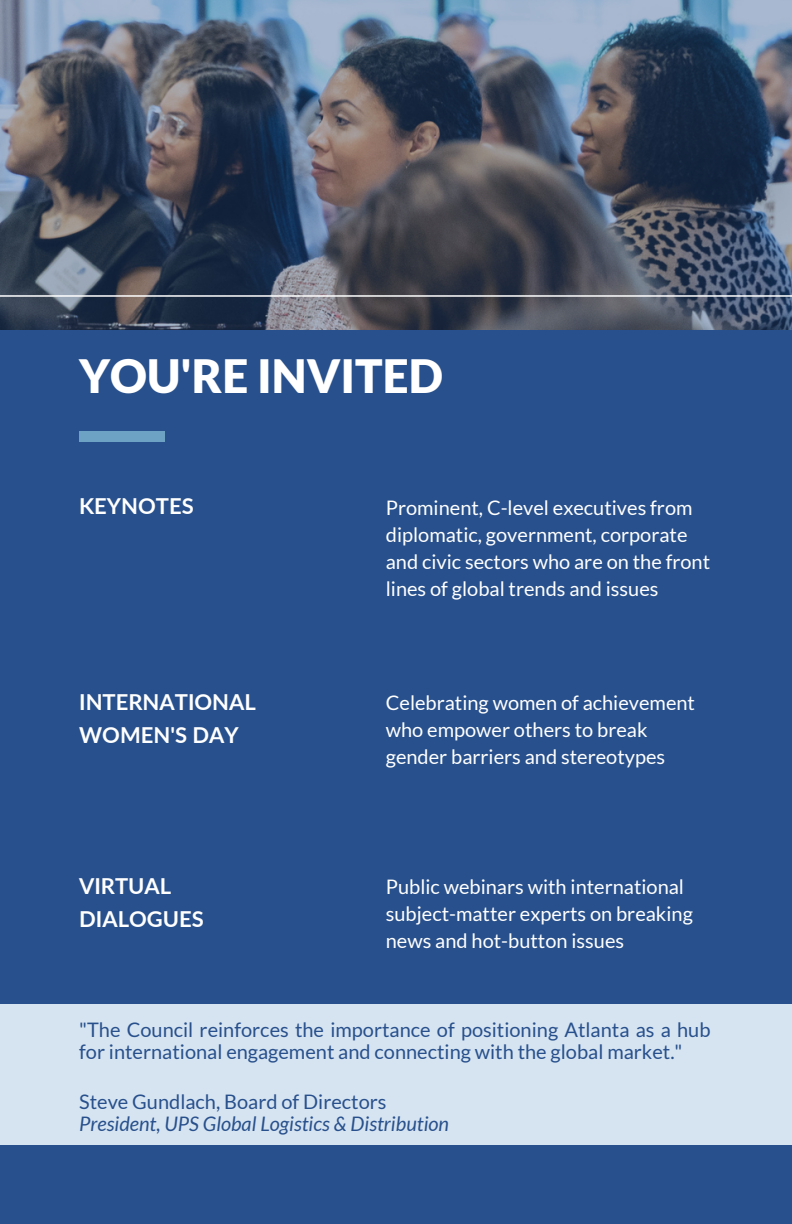
<style>
.page{position:relative;width:792px;height:1224px;background:#fff}
.page>*{position:absolute;margin:0;border:0;box-sizing:border-box;transform-origin:0 0}
.t1{font:900 46px "Lato";color:#fff}
.t2{font:700 22px/33px "Lato";color:#fff}
.t3{font:20px/27px "Lato";color:#fff}
.t4{font:20px/22.4px "Lato";color:#28508c}
.t5{font:italic 20px "Lato";color:#28508c}
</style>
<div class="page">
<div style="left:0;top:330px;width:792px;height:894px;background:#28508c"></div>
<img style="left:0;top:0;width:792px;height:330px">
<hr style="left:0;top:295px;width:792px;height:2px;background:#fff">
<div style="left:79px;top:431px;width:86px;height:11px;background:#6da2c4"></div>
<div style="left:0;top:1004px;width:792px;height:141px;background:#d6e4f1"></div>
<p class="t1" style="left:79px;top:348px;width:365px">YOU'RE INVITED</p>
<p class="t2" style="left:79px;top:489px;width:116px">KEYNOTES</p>
<p class="t2" style="left:79px;top:685px;width:178px">INTERNATIONAL<br>WOMEN'S DAY</p>
<p class="t2" style="left:79px;top:869px;width:94px">VIRTUAL</p>
<p class="t2" style="left:79px;top:902px;width:126px">DIALOGUES</p>
<p class="t3" style="left:386px;top:493px;width:326px">Prominent, C-level executives from diplomatic, government, corporate and civic sectors who are on the front lines of global trends and issues</p>
<p class="t3" style="left:386px;top:689px;width:311px">Celebrating women of achievement</p>
<p class="t3" style="left:386px;top:716px;width:281px">who empower others to break gender barriers and stereotypes</p>
<p class="t3" style="left:386px;top:872px;width:309px">Public webinars with international subject-matter experts on breaking news and hot-button issues</p>
<p class="t4" style="left:79px;top:1018px;width:633px">"The Council reinforces the importance of positioning Atlanta as a hub for international engagement and connecting with the global market."</p>
<p class="t4" style="left:79px;top:1090px;width:309px">Steve Gundlach, Board of Directors</p>
<p class="t5" style="left:79px;top:1112px;width:371px">President, UPS Global Logistics &amp; Distribution</p>
</div>
